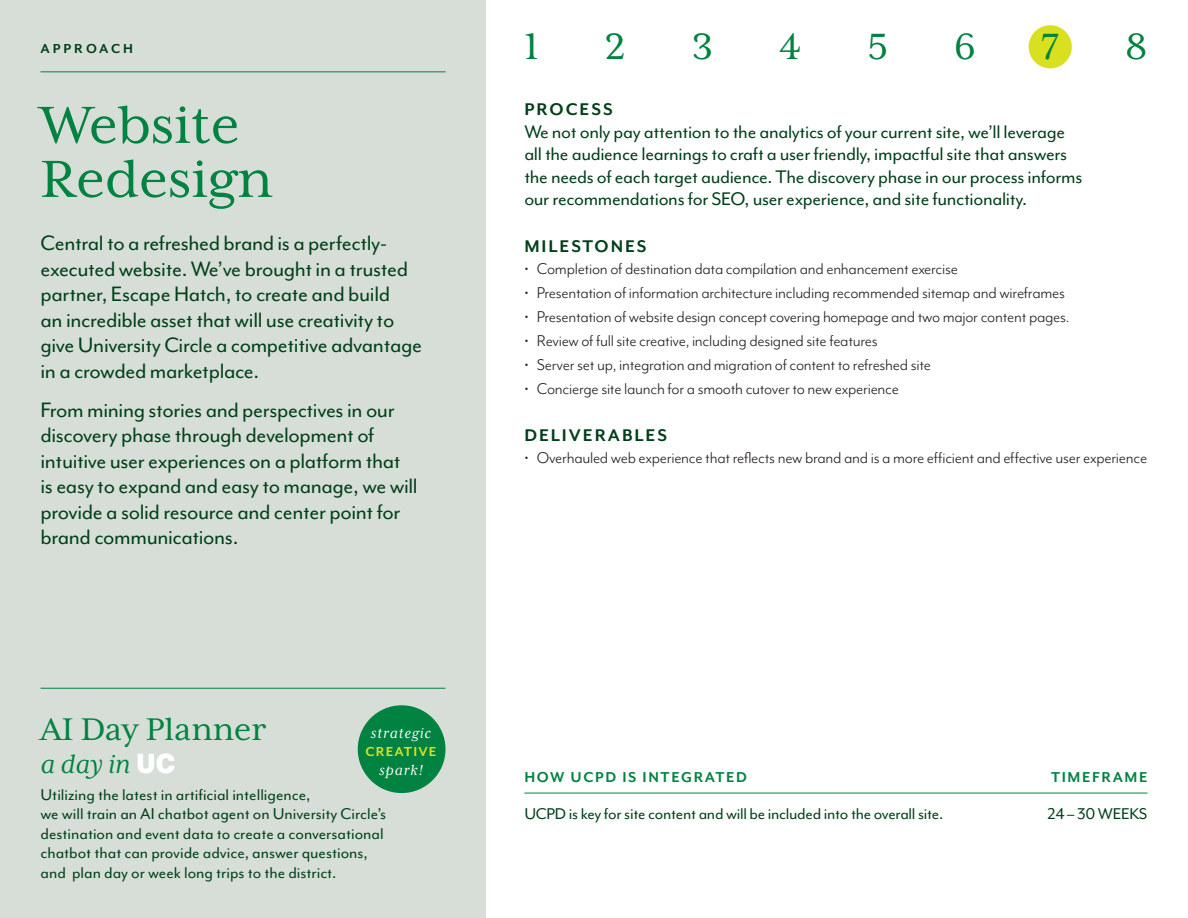
<style>
.page{position:relative;width:1188px;height:918px;background:#fff}
.page>*{position:absolute;margin:0;border:0;box-sizing:border-box;transform-origin:0 0}
.t1{font:60px/54px "Mrs Eaves XL Serif OT";color:#008240}
.t2{font:42px "Mrs Eaves XL Serif OT";color:#008240}
.t3{font:36px "Mrs Eaves XL Serif OT";color:#008240}
.t4{font:italic 30px "Mrs Eaves XL Serif OT";color:#008240}
.t5{font:24px/25.5px "Mr Eaves Mod OT";letter-spacing:-.015em;color:#003f19}
.t6{font:21px/22.5px "Mr Eaves Mod OT";letter-spacing:-.015em;color:#003f19}
.t7{font:700 19.5px "Mr Eaves Mod OT";letter-spacing:.1em;color:#003f19}
.t8{font:18px "Mr Eaves Mod OT";letter-spacing:-.015em;color:#231f20}
.t9{font:18px/19.5px "Mr Eaves Mod OT";color:#003f19}
.t10{font:700 16.5px "Mr Eaves Mod OT";letter-spacing:.1em;color:#008240}
.t11{font:italic 16.5px "Mrs Eaves XL Serif OT";letter-spacing:.06em;color:#fff}
.t12{font:700 15px "Mr Eaves Mod OT";letter-spacing:.08em;color:#d9e01f}
.t13{font:700 15px "Mr Eaves Mod OT";letter-spacing:.2em;color:#003f19}
.s1{font-family:"Neue Haas Unica W1 G";font-weight:900;font-style:normal;font-size:27px;color:#fff}
</style>
<div class="page">
<div style="left:0;top:0;width:486px;height:918px;background:#d6ded7"></div>
<div style="left:1029px;top:25px;width:43px;height:43px;background:#d9e01f;border-radius:50%"></div>
<div style="left:358px;top:705px;width:88px;height:88px;background:#008240;border-radius:50%"></div>
<hr style="left:40px;top:72px;width:406px;height:1px;background:#008240">
<hr style="left:524px;top:793px;width:624px;height:1px;background:#008240">
<hr style="left:40px;top:688px;width:406px;height:1px;background:#008240">
<p class="t13" style="left:40px;top:41px;width:94px">APPROACH</p>
<p class="t1" style="left:40px;top:98px;width:234px">Website<br>Redesign</p>
<p class="t5" style="left:40px;top:231px;width:383px">Central to a refreshed brand is a perfectly&shy;executed website. We’ve brought in a trusted partner, Escape Hatch, to create and build<br>an incredible asset that will use creativity to give University Circle a competitive advantage in a crowded marketplace.</p>
<p class="t5" style="left:40px;top:397px;width:379px">From mining stories and perspectives in our discovery phase through development of intuitive user experiences on a platform that is easy to expand and easy to manage, we will provide a solid resource and center point for brand communications.</p>
<p class="t3" style="left:40px;top:710px;width:227px">AI Day Planner</p>
<p class="t4" style="left:40px;top:748px;width:137px">a day in <span class="s1">UC</span></p>
<p class="t9" style="left:40px;top:785px;width:347px">Utilizing the latest in artificial intelligence,<br>we will train an AI chatbot agent on University Circle’s destination and event data to create a conversational chatbot that can provide advice, answer questions, and plan day or week long trips to the district.</p>
<p class="t11" style="left:371px;top:724px;width:62px">strategic</p>
<p class="t12" style="left:366px;top:744px;width:72px">CREATIVE</p>
<p class="t11" style="left:379px;top:761px;width:45px">spark!</p>
<p class="t2" style="left:524px;top:24px;width:16px">1</p>
<p class="t2" style="left:605px;top:24px;width:22px">2</p>
<p class="t2" style="left:692px;top:24px;width:23px">3</p>
<p class="t2" style="left:779px;top:24px;width:24px">4</p>
<p class="t2" style="left:867px;top:24px;width:22px">5</p>
<p class="t2" style="left:954px;top:24px;width:23px">6</p>
<p class="t2" style="left:1041px;top:24px;width:19px">7</p>
<p class="t2" style="left:1125px;top:24px;width:24px">8</p>
<p class="t7" style="left:524px;top:99px;width:90px">PROCESS</p>
<p class="t6" style="left:524px;top:120px;width:560px">We not only pay attention to the analytics of your current site, we’ll leverage all the audience learnings to craft a user friendly, impactful site that answers the needs of each target audience. The discovery phase in our process informs our recommendations for SEO, user experience, and site functionality.</p>
<p class="t7" style="left:524px;top:235px;width:124px">MILESTONES</p>
<p class="t8" style="left:524px;top:259px;width:435px">• Completion of destination data compilation and enhancement exercise</p>
<p class="t8" style="left:524px;top:283px;width:542px">• Presentation of information architecture including recommended sitemap and wireframes</p>
<p class="t8" style="left:524px;top:307px;width:547px">• Presentation of website design concept covering homepage and two major content pages.</p>
<p class="t8" style="left:524px;top:331px;width:355px">• Review of full site creative, including designed site features</p>
<p class="t8" style="left:524px;top:355px;width:408px">• Server set up, integration and migration of content to refreshed site</p>
<p class="t8" style="left:524px;top:379px;width:376px">• Concierge site launch for a smooth cutover to new experience</p>
<p class="t7" style="left:524px;top:424px;width:144px">DELIVERABLES</p>
<p class="t8" style="left:524px;top:448px;width:624px">• Overhauled web experience that reflects new brand and is a more efficient and effective user experience</p>
<p class="t10" style="left:524px;top:768px;width:224px">HOW UCPD IS INTEGRATED</p>
<p class="t10" style="left:1051px;top:768px;width:98px">TIMEFRAME</p>
<p class="t9" style="left:524px;top:804px;width:421px">UCPD is key for site content and will be included into the overall site.</p>
<p class="t9" style="left:1048px;top:804px;width:101px">24 – 30 WEEKS</p>
</div>
